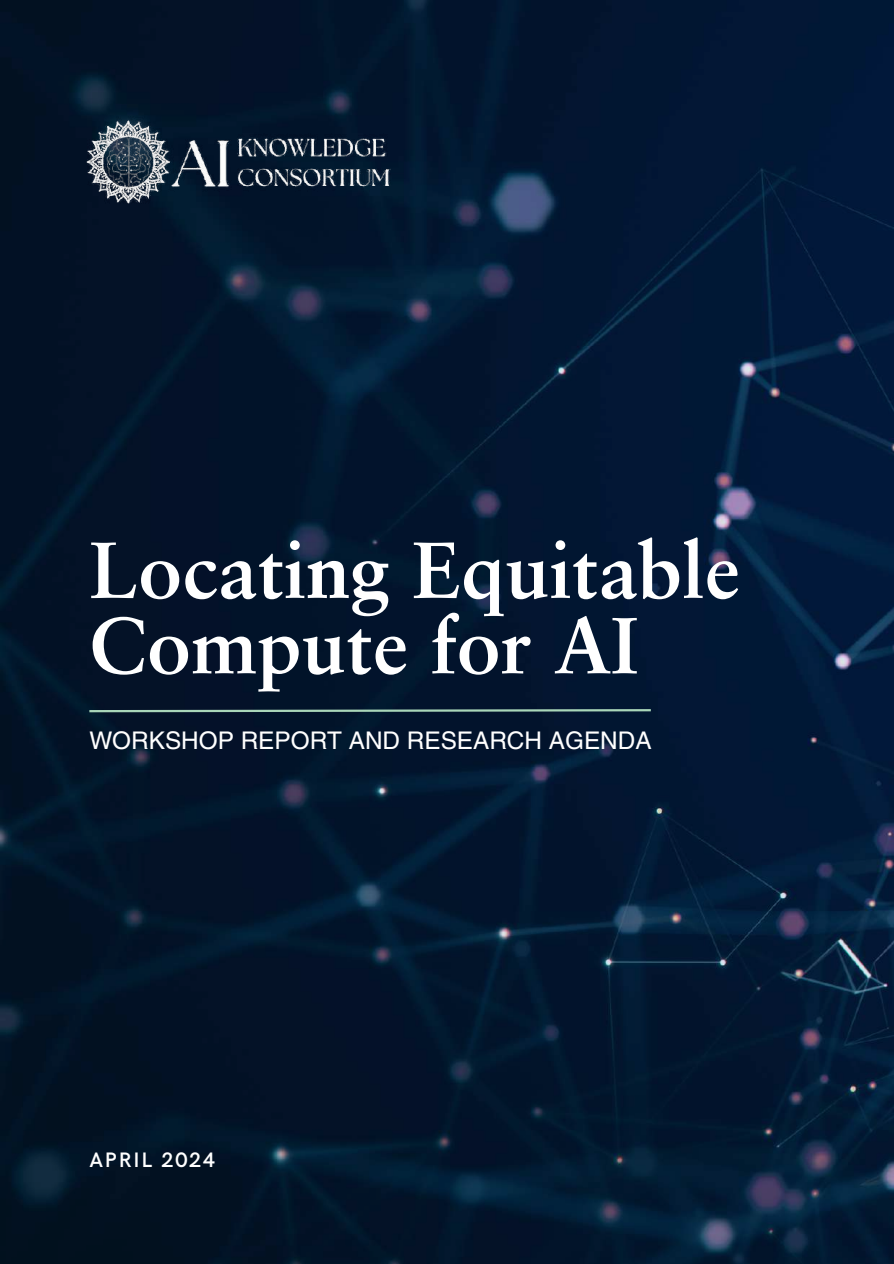
<style>
.page{position:relative;width:894px;height:1264px;background:#fff}
.page>*{position:absolute;margin:0;border:0;box-sizing:border-box;transform-origin:0 0}
.t1{font:700 79.5px/75.3px "Sabon LT Pro";color:#fff}
.t2{font:24.3px "Helvetica LT Pro";color:#fff}
.t3{font:600 21px "HK Grotesk";letter-spacing:.09em;color:#fff}
</style>
<div class="page">
<img style="left:0;top:0;width:893px;height:1263px">
<svg style="left:87px;top:708px;width:566px;height:5px;background:#4c6a6a"></svg>
<img style="left:79px;top:115px;width:311px;height:93px">
<h1 class="t1" style="left:89px;top:539px;width:651px">Locating Equitable<br>Compute for AI</h1>
<p class="t2" style="left:89px;top:732px;width:563px">WORKSHOP REPORT AND RESEARCH AGENDA</p>
<p class="t3" style="left:89px;top:1148px;width:127px">APRIL 2024</p>
</div>
